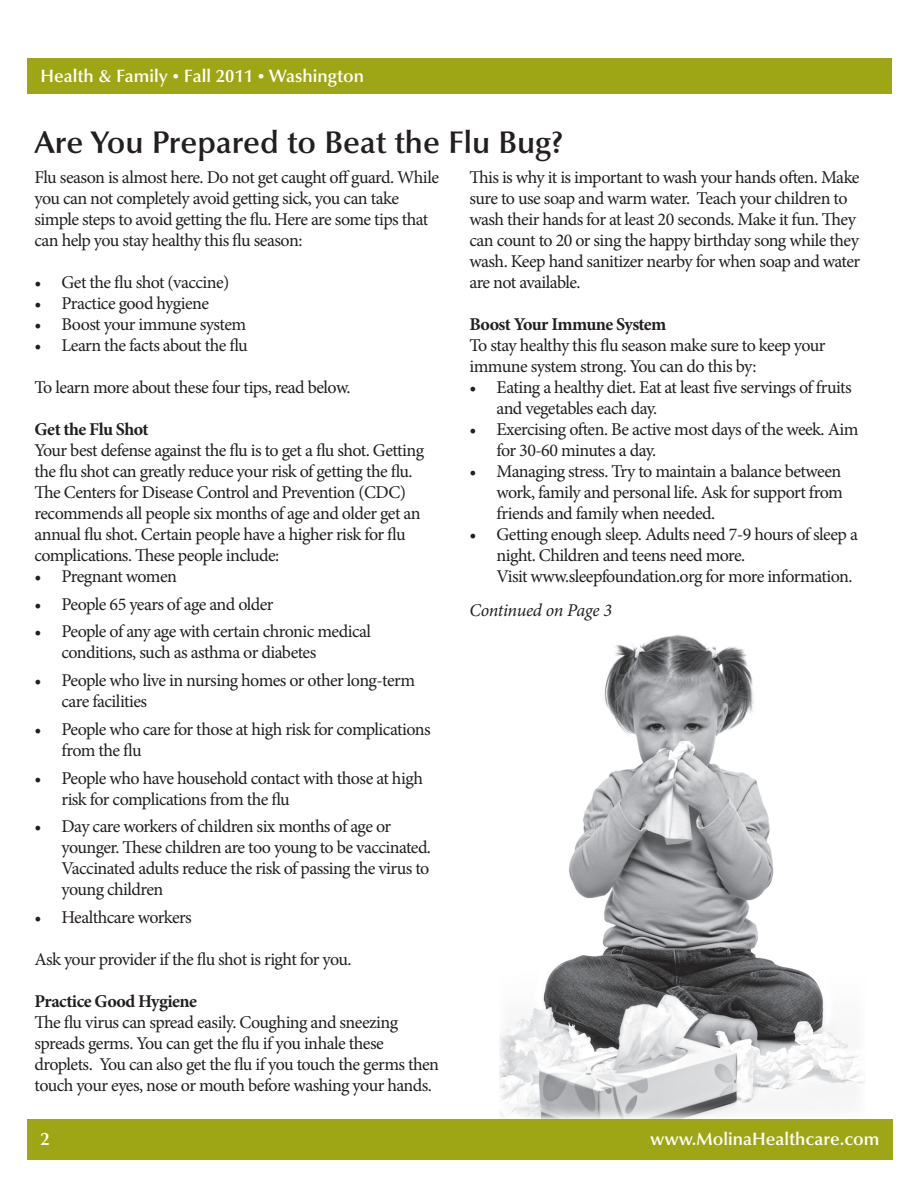
<style>
.page{position:relative;width:918px;height:1188px;background:#fff}
.page>*{position:absolute;margin:0;border:0;box-sizing:border-box;transform-origin:0 0}
.t1{font:600 31.5px "Optima LT Std";color:#231f20}
.t2{font:18px/21px "Minion Pro";letter-spacing:-.035em;color:#231f20}
.t3{font:600 18px "Optima LT Std";color:#fff}
.t4{font:700 18px "Minion Pro";letter-spacing:-.03em;color:#231f20}
.t5{font:italic 18px "Minion Pro";letter-spacing:-.02em;color:#231f20}
.s1{font-size:13.5px}
</style>
<div class="page">
<img style="left:499px;top:634px;width:365px;height:485px">
<div style="left:27px;top:58px;width:864px;height:36px;background:#9ea615"></div>
<div style="left:27px;top:1119px;width:866px;height:40px;background:#9ea615"></div>
<p class="t3" style="left:40px;top:66px;width:325px">Health &amp; Family <span class="s1">•</span> Fall 2011 <span class="s1">•</span> Washington</p>
<h1 class="t1" style="left:34px;top:124px;width:530px">Are You Prepared to Beat the Flu Bug?</h1>
<p class="t2" style="left:34px;top:167px;width:406px">Flu season is almost here. Do not get caught off guard. While you can not completely avoid getting sick, you can take simple steps to avoid getting the flu. Here are some tips that can help you stay healthy this flu season:</p>
<p class="t2" style="left:34px;top:272px;width:196px">• Get the flu shot (vaccine)</p>
<p class="t2" style="left:34px;top:293px;width:176px">• Practice good hygiene</p>
<p class="t2" style="left:34px;top:314px;width:213px">• Boost your immune system</p>
<p class="t2" style="left:34px;top:335px;width:215px">• Learn the facts about the flu</p>
<p class="t2" style="left:34px;top:377px;width:318px">To learn more about these four tips, read below.</p>
<p class="t4" style="left:34px;top:416px;width:116px">Get the Flu Shot</p>
<p class="t2" style="left:34px;top:440px;width:391px">Your best defense against the flu is to get a flu shot. Getting the flu shot can greatly reduce your risk of getting the flu.<br>The Centers for Disease Control and Prevention (CDC) recommends all people six months of age and older get an annual flu shot. Certain people have a higher risk for flu complications. These people include:</p>
<p class="t2" style="left:34px;top:566px;width:144px">• Pregnant women</p>
<p class="t2" style="left:34px;top:594px;width:241px">• People 65 years of age and older</p>
<p class="t2" style="left:62px;top:621px;width:311px;text-indent:-27px">• People of any age with certain chronic medical conditions, such as asthma or diabetes</p>
<p class="t2" style="left:62px;top:670px;width:355px;text-indent:-27px">• People who live in nursing homes or other long-term care facilities</p>
<p class="t2" style="left:62px;top:719px;width:371px;text-indent:-27px">• People who care for those at high risk for complications from the flu</p>
<p class="t2" style="left:62px;top:768px;width:363px;text-indent:-27px">• People who have household contact with those at high risk for complications from the flu</p>
<p class="t2" style="left:62px;top:816px;width:371px;text-indent:-27px">• Day care workers of children six months of age or younger. These children are too young to be vaccinated.<br>Vaccinated adults reduce the risk of passing the virus to young children</p>
<p class="t2" style="left:34px;top:907px;width:159px">• Healthcare workers</p>
<p class="t2" style="left:34px;top:949px;width:319px">Ask your provider if the flu shot is right for you.</p>
<p class="t4" style="left:34px;top:989px;width:164px">Practice Good Hygiene</p>
<p class="t2" style="left:34px;top:1012px;width:406px">The flu virus can spread easily. Coughing and sneezing spreads germs. You can get the flu if you inhale these droplets. You can also get the flu if you touch the germs then touch your eyes, nose or mouth before washing your hands.</p>
<p class="t2" style="left:470px;top:167px;width:392px">This is why it is important to wash your hands often. Make sure to use soap and warm water. Teach your children to wash their hands for at least 20 seconds. Make it fun. They can count to 20 or sing the happy birthday song while they wash. Keep hand sanitizer nearby for when soap and water are not available.</p>
<p class="t4" style="left:470px;top:311px;width:198px">Boost Your Immune System</p>
<p class="t2" style="left:470px;top:335px;width:358px">To stay healthy this flu season make sure to keep your immune system strong. You can do this by:</p>
<p class="t2" style="left:497px;top:377px;width:357px;text-indent:-27px">• Eating a healthy diet. Eat at least five servings of fruits and vegetables each day.</p>
<p class="t2" style="left:497px;top:419px;width:364px;text-indent:-27px">• Exercising often. Be active most days of the week. Aim for 30-60 minutes a day.</p>
<p class="t2" style="left:497px;top:461px;width:348px;text-align:justify;text-indent:-27px">• Managing stress. Try to maintain a balance between work, family and personal life. Ask for support from friends and family when needed.</p>
<p class="t2" style="left:497px;top:524px;width:363px;text-indent:-27px">• Getting enough sleep. Adults need 7-9 hours of sleep a night. Children and teens need more.<br>Visit www.sleepfoundation.org for more information.</p>
<p class="t5" style="left:470px;top:598px;width:144px">Continued on Page 3</p>
<p class="t3" style="left:40px;top:1129px;width:11px">2</p>
<p class="t3" style="left:650px;top:1129px;width:231px">www.MolinaHealthcare.com</p>
</div>
